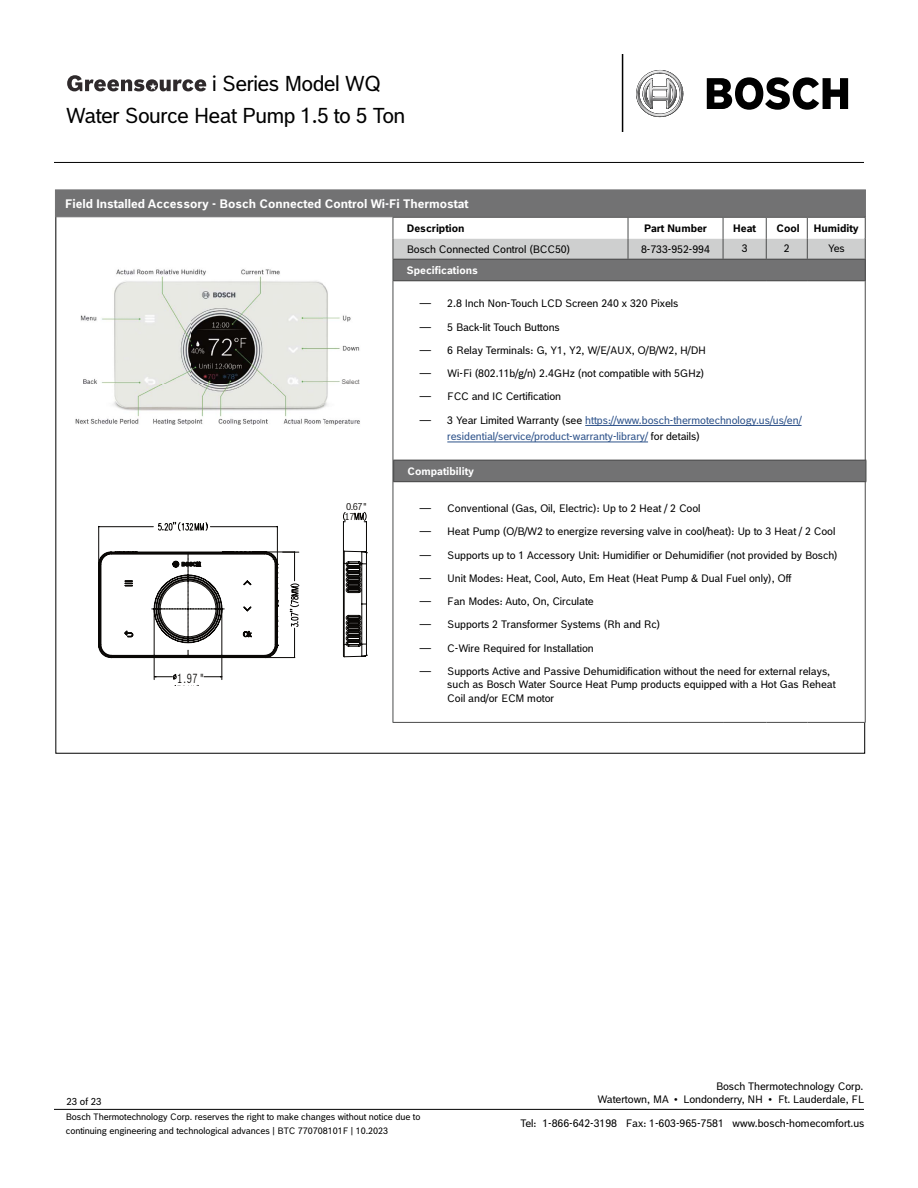
<style>
.page{position:relative;width:918px;height:1188px;background:#fff}
.page>*{position:absolute;margin:0;border:0;box-sizing:border-box;transform-origin:0 0}
.t1{font:21px/32.2px "Bosch Office Sans";letter-spacing:-.02em;color:#000}
.t2{font:12.9px/11.6px "Bosch Sans Cond";color:#090705;scale:.75 1}
.Back_Page_Change_Not{font:700 12px "Bosch Office Sans";color:#fff}
.Table_Text{font:10.5px/13.5px "Bosch Office Sans";color:#000;text-align:right}
.t3{font:10.5px/16.5px "Bosch Office Sans";color:#2d528a}
.Table_Text-2{font:700 10.5px "Bosch Office Sans";color:#000}
.Table_Text-3{font:700 10.5px "Bosch Office Sans";color:#fff}
.t4{font:9.75px "Bosch Office Sans";color:#000}
.t5{font:9.6px/9.4px "Bosch Sans Cond";color:#090705}
.t6{font:9px/13.6px "Bosch Office Sans";color:#000}
.t7{font:6.45px "Arial";color:#636160}
.s1{color:#000}
</style>
<div class="page">
<hr style="left:54px;top:1109px;width:810px;height:1px;background:#000">
<hr style="left:622px;top:54px;width:1px;height:78px;background:#000">
<svg style="left:67px;top:75px;width:139px;height:16px"></svg>
<svg style="left:636px;top:70px;width:47px;height:47px"></svg>
<svg style="left:707px;top:77px;width:141px;height:33px"></svg>
<hr style="left:54px;top:162px;width:810px;height:1px;background:#000">
<div style="left:55px;top:190px;width:811px;height:27px;background:#727273"></div>
<hr style="left:393px;top:281px;width:1px;height:441px;background:#4a4b4b">
<hr style="left:865px;top:281px;width:1px;height:441px;background:#4a4b4b">
<svg style="left:393px;top:217px;width:473px;height:64px"></svg>
<hr style="left:393px;top:259px;width:235px;height:1px;background:#494949">
<hr style="left:628px;top:259px;width:95px;height:1px;background:#494949">
<hr style="left:723px;top:259px;width:43px;height:1px;background:#494949">
<hr style="left:766px;top:259px;width:41px;height:1px;background:#494949">
<hr style="left:807px;top:259px;width:58px;height:1px;background:#494949">
<hr style="left:393px;top:280px;width:235px;height:1px;background:#494949">
<hr style="left:628px;top:280px;width:95px;height:1px;background:#494949">
<hr style="left:723px;top:280px;width:43px;height:1px;background:#494949">
<hr style="left:766px;top:280px;width:41px;height:1px;background:#494949">
<hr style="left:807px;top:280px;width:58px;height:1px;background:#494949">
<hr style="left:393px;top:722px;width:235px;height:1px;background:#494949">
<hr style="left:628px;top:722px;width:95px;height:1px;background:#494949">
<hr style="left:723px;top:722px;width:43px;height:1px;background:#494949">
<hr style="left:766px;top:722px;width:41px;height:1px;background:#494949">
<hr style="left:807px;top:722px;width:59px;height:1px;background:#494949">
<hr style="left:585px;top:425px;width:217px;height:1px;background:#2d528a">
<hr style="left:447px;top:442px;width:201px;height:1px;background:#2d528a">
<div style="left:394px;top:460px;width:472px;height:22px;background:#727273"></div>
<svg style="left:866px;top:460px;width:1px;height:21px"></svg>
<hr style="left:393px;top:460px;width:473px;height:1px;background:#494949">
<hr style="left:393px;top:481px;width:473px;height:1px;background:#494949">
<img style="left:75px;top:269px;width:285px;height:156px">
<div style="left:342px;top:377px;width:14px;height:9px;background:#fff"></div>
<svg style="left:98px;top:511px;width:270px;height:169px"></svg>
<h1 class="t1" style="left:66px;top:65px;width:341px;text-indent:146px">i Series Model WQ<br>Water Source Heat Pump 1.5 to 5 Ton</h1>
<p class="Back_Page_Change_Not" style="left:65px;top:194px;width:405px">Field Installed Accessory - Bosch Connected Control Wi-Fi Thermostat</p>
<p class="Table_Text-2" style="left:407px;top:219px;width:59px">Description</p>
<p class="Table_Text-2" style="left:644px;top:219px;width:65px">Part Number</p>
<p class="Table_Text-2" style="left:733px;top:219px;width:24px">Heat</p>
<p class="Table_Text-2" style="left:777px;top:219px;width:25px">Cool</p>
<p class="Table_Text-2" style="left:814px;top:219px;width:46px">Humidity</p>
<p class="Table_Text" style="left:407px;top:241px;width:165px">Bosch Connected Control (BCC50)</p>
<p class="Table_Text" style="left:641px;top:241px;width:70px">8-733-952-994</p>
<p class="Table_Text" style="left:742px;top:241px;width:7px">3</p>
<p class="Table_Text" style="left:784px;top:241px;width:7px">2</p>
<p class="Table_Text" style="left:828px;top:241px;width:19px">Yes</p>
<p class="Table_Text-3" style="left:407px;top:261px;width:73px">Specifications</p>
<p class="Table_Text" style="left:420px;top:296px;width:260px">— 2.8 Inch Non-Touch LCD Screen 240 x 320 Pixels</p>
<p class="Table_Text" style="left:420px;top:319px;width:141px">— 5 Back-lit Touch Buttons</p>
<p class="Table_Text" style="left:420px;top:342px;width:287px">— 6 Relay Terminals: G, Y1, Y2, W/E/AUX, O/B/W2, H/DH</p>
<p class="Table_Text" style="left:420px;top:366px;width:286px">— Wi-Fi (802.11b/g/n) 2.4GHz (not compatible with 5GHz)</p>
<p class="Table_Text" style="left:420px;top:389px;width:142px">— FCC and IC Certification</p>
<p class="t3" style="left:447px;top:411px;width:356px;text-indent:-27px"><span class="s1">— 3 Year Limited Warranty (see</span> https://www.bosch-thermotechnology.us/us/en/ residential/service/product-warranty-library/ <span class="s1">for details)</span></p>
<p class="Table_Text-3" style="left:408px;top:462px;width:68px">Compatibility</p>
<p class="Table_Text" style="left:420px;top:501px;width:282px">— Conventional (Gas, Oil, Electric): Up to 2 Heat / 2 Cool</p>
<p class="Table_Text" style="left:420px;top:524px;width:417px">— Heat Pump (O/B/W2 to energize reversing valve in cool/heat): Up to 3 Heat / 2 Cool</p>
<p class="Table_Text" style="left:420px;top:547px;width:419px">— Supports up to 1 Accessory Unit: Humidifier or Dehumidifier (not provided by Bosch)</p>
<p class="Table_Text" style="left:420px;top:570px;width:373px">— Unit Modes: Heat, Cool, Auto, Em Heat (Heat Pump &amp; Dual Fuel only), Off</p>
<p class="Table_Text" style="left:420px;top:594px;width:175px">— Fan Modes: Auto, On, Circulate</p>
<p class="Table_Text" style="left:420px;top:617px;width:241px">— Supports 2 Transformer Systems (Rh and Rc)</p>
<p class="Table_Text" style="left:420px;top:640px;width:175px">— C-Wire Required for Installation</p>
<p class="Table_Text" style="left:447px;top:663px;width:390px;text-align:left;text-indent:-27px">— Supports Active and Passive Dehumidification without the need for external relays, such as Bosch Water Source Heat Pump products equipped with a Hot Gas Reheat<br>Coil and/or ECM motor</p>
<p class="t7" style="left:342px;top:378px;width:19px">Select</p>
<p class="t5" style="left:344px;top:501px;width:23px">0.67 "<br>17</p>
<p class="t2" style="left:176px;top:672px;width:38px">1.97 "<br>50</p>
<p class="t4" style="left:66px;top:1093px;width:37px">23 of 23</p>
<p class="t6" style="left:66px;top:1109px;width:356px">Bosch Thermotechnology Corp. reserves the right to make changes without notice due to continuing engineering and technological advances | BTC 770708101F | 10.2023</p>
<p class="Table_Text" style="left:597px;top:1078px;width:268px">Bosch Thermotechnology Corp.<br>Watertown, MA • Londonderry, NH • Ft. Lauderdale, FL</p>
<p class="Table_Text" style="left:520px;top:1116px;width:346px">Tel: 1-866-642-3198 Fax: 1-603-965-7581 www.bosch-homecomfort.us</p>
</div>
